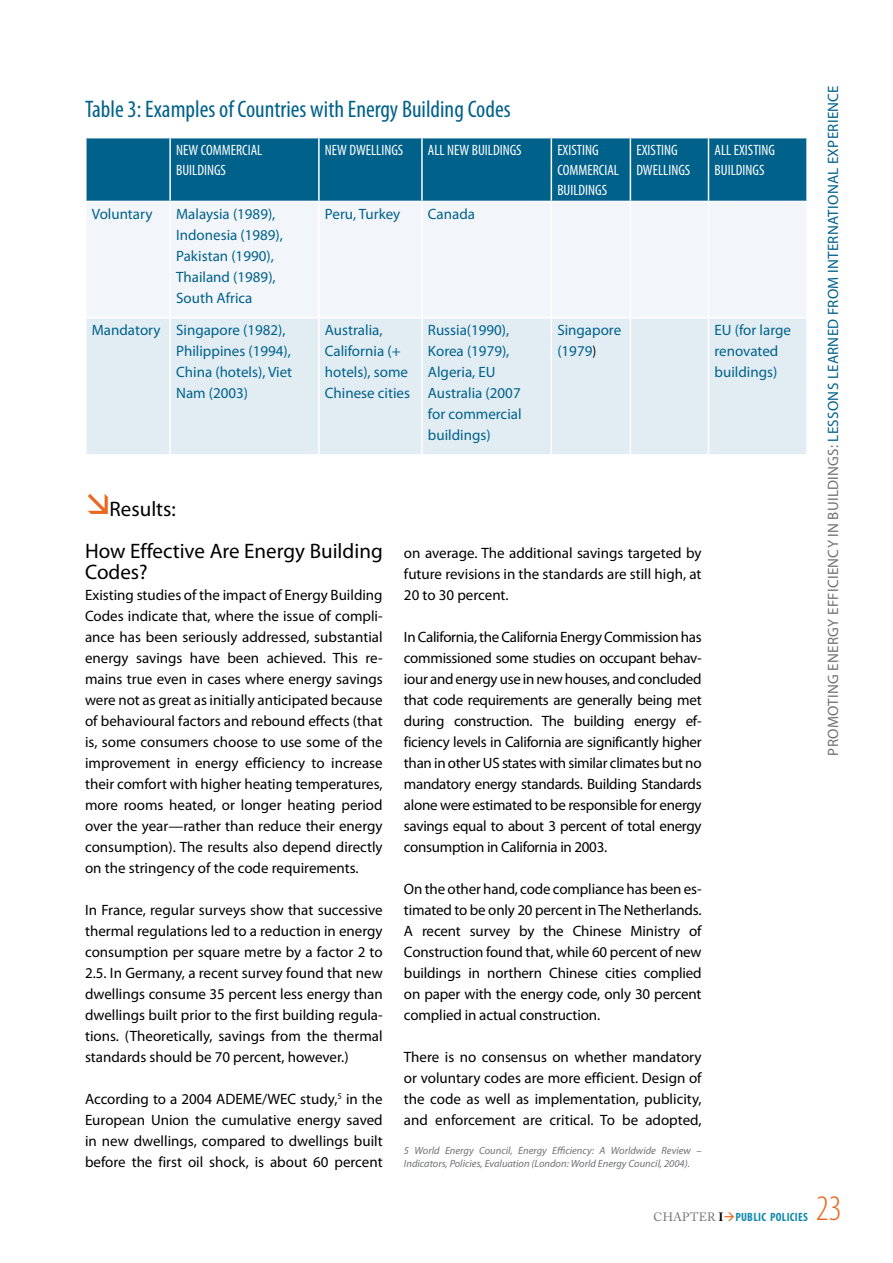
<style>
.page{position:relative;width:893px;height:1263px;background:#fff}
.page>*{position:absolute;margin:0;border:0;box-sizing:border-box;transform-origin:0 0}
.t1{font:300 condensed 36px "Myriad Pro";color:#ea671f}
.t2{font:condensed 24px "Myriad Pro";color:#00618b}
.t3{font:21px/42px "Myriad Pro";color:#000}
.t4{font:15px/21px "Myriad Pro";color:#000;text-align:justify}
.t5{font:15px/21px "Myriad Pro";color:#00618b}
.t6{font:condensed 15px/20.2px "Myriad Pro";color:#fff}
.t7{font:15px "Myriad Pro";letter-spacing:.02em;color:#00618b}
.t8{font:700 condensed 12px "Myriad Pro";letter-spacing:.02em;color:#108aac}
.t9{font:12px "Adobe Caslon Pro";color:#707173}
.t10{font:italic 10.5px/12.6px "Myriad Pro";color:#707173}
.s1{font-stretch:condensed;color:#000}
.s2{color:#707173}
.s3{font-family:"Adobe Caslon Pro";font-stretch:normal;color:#000}
.s4{color:#ea671f}
</style>
<div class="page">
<div style="left:87px;top:138px;width:719px;height:63px;background:#00618b"></div>
<div style="left:87px;top:202px;width:719px;height:115px;background:#f2f5f9"></div>
<div style="left:87px;top:319px;width:719px;height:135px;background:#e1edf3"></div>
<hr style="left:169px;top:138px;width:2px;height:63px;background:#fff">
<hr style="left:318px;top:138px;width:2px;height:63px;background:#fff">
<hr style="left:421px;top:138px;width:2px;height:63px;background:#fff">
<hr style="left:551px;top:138px;width:1px;height:63px;background:#fff">
<hr style="left:630px;top:138px;width:1px;height:63px;background:#fff">
<hr style="left:708px;top:138px;width:1px;height:63px;background:#fff">
<hr style="left:169px;top:202px;width:2px;height:115px;background:#fff">
<hr style="left:318px;top:202px;width:2px;height:115px;background:#fff">
<hr style="left:421px;top:202px;width:2px;height:115px;background:#fff">
<hr style="left:551px;top:202px;width:1px;height:115px;background:#fff">
<hr style="left:630px;top:202px;width:1px;height:115px;background:#fff">
<hr style="left:708px;top:202px;width:1px;height:115px;background:#fff">
<hr style="left:169px;top:319px;width:2px;height:135px;background:#fff">
<hr style="left:318px;top:319px;width:2px;height:135px;background:#fff">
<hr style="left:421px;top:319px;width:2px;height:135px;background:#fff">
<hr style="left:551px;top:319px;width:1px;height:135px;background:#fff">
<hr style="left:630px;top:319px;width:1px;height:135px;background:#fff">
<hr style="left:708px;top:319px;width:1px;height:135px;background:#fff">
<h2 class="t2" style="left:85px;top:94px;width:427px">Table 3: Examples of Countries with Energy Building Codes</h2>
<p class="t6" style="left:176px;top:140px;width:87px">NEW COMMERCIAL<br>BUILDINGS</p>
<p class="t6" style="left:325px;top:140px;width:53px">NEW DWELLINGS</p>
<p class="t6" style="left:428px;top:140px;width:51px">ALL NEW BUILDINGS</p>
<p class="t6" style="left:557px;top:140px;width:62px">EXISTING<br>COMMERCIAL<br>BUILDINGS</p>
<p class="t6" style="left:636px;top:140px;width:28px">EXISTING<br>DWELLINGS</p>
<p class="t6" style="left:714px;top:140px;width:37px">ALL EXISTING<br>BUILDINGS</p>
<p class="t5" style="left:92px;top:203px;width:62px">Voluntary</p>
<p class="t5" style="left:176px;top:203px;width:108px">Malaysia (1989),<br>Indonesia (1989),<br>Pakistan (1990),<br>Thailand (1989),<br>South Africa</p>
<p class="t5" style="left:325px;top:203px;width:77px">Peru, Turkey</p>
<p class="t5" style="left:428px;top:203px;width:49px">Canada</p>
<p class="t5" style="left:176px;top:319px;width:118px;text-indent:-84px">Mandatory Singapore (1982),<br>Philippines (1994),<br>China (hotels), Viet<br>Nam (2003)</p>
<p class="t5" style="left:325px;top:319px;width:87px">Australia,<br>California (+ hotels), some<br>Chinese cities</p>
<p class="t5" style="left:428px;top:319px;width:95px">Russia(1990),<br>Korea (1979),<br>Algeria, EU<br>Australia (2007 for commercial buildings)</p>
<p class="t5" style="left:557px;top:319px;width:65px">Singapore (1979<span class="s1">)</span></p>
<p class="t5" style="left:714px;top:319px;width:78px">EU (for large renovated buildings)</p>
<h3 class="t3" style="left:85px;top:488px;width:299px;text-indent:25px">Results:<br>How Effective Are Energy Building</h3>
<h3 class="t3" style="left:85px;top:551px;width:64px">Codes?</h3>
<p class="t4" style="left:85px;top:584px;width:299px">Existing studies of the impact of Energy Building Codes indicate that, where the issue of compli&shy;ance has been seriously addressed, substantial energy savings have been achieved. This re&shy;mains true even in cases where energy savings were not as great as initially anticipated because of behavioural factors and rebound effects (that is, some consumers choose to use some of the improvement in energy efficiency to increase their comfort with higher heating temperatures, more rooms heated, or longer heating period over the year—rather than reduce their energy consumption). The results also depend directly on the stringency of the code requirements.</p>
<p class="t4" style="left:85px;top:899px;width:299px">In France, regular surveys show that successive thermal regulations led to a reduction in energy consumption per square metre by a factor 2 to 2.5. In Germany, a recent survey found that new dwellings consume 35 percent less energy than dwellings built prior to the first building regula&shy;tions. (Theoretically, savings from the thermal standards should be 70 percent, however.)</p>
<p class="t4" style="left:85px;top:1088px;width:299px">According to a 2004 ADEME/WEC study,<sup>5</sup> in the European Union the cumulative energy saved in new dwellings, compared to dwellings built before the first oil shock, is about 60 percent</p>
<p class="t4" style="left:404px;top:542px;width:299px">on average. The additional savings targeted by future revisions in the standards are still high, at 20 to 30 percent.</p>
<p class="t4" style="left:404px;top:626px;width:299px">In California, the California Energy Commission has commissioned some studies on occupant behav&shy;iour and energy use in new houses, and concluded that code requirements are generally being met during construction. The building energy ef&shy;ficiency levels in California are significantly higher than in other US states with similar climates but no mandatory energy standards. Building Standards alone were estimated to be responsible for energy savings equal to about 3 percent of total energy consumption in California in 2003.</p>
<p class="t4" style="left:404px;top:878px;width:299px">On the other hand, code compliance has been es&shy;timated to be only 20 percent in The Netherlands.<br>A recent survey by the Chinese Ministry of Construction found that, while 60 percent of new buildings in northern Chinese cities complied on paper with the energy code, only 30 percent complied in actual construction.</p>
<p class="t4" style="left:404px;top:1046px;width:299px">There is no consensus on whether mandatory or voluntary codes are more efficient. Design of the code as well as implementation, publicity, and enforcement are critical. To be adopted,</p>
<p class="t10" style="left:404px;top:1144px;width:299px">5 World Energy Council, Energy Efficiency: A Worldwide Review –<br>Indicators, Policies, Evaluation (London: World Energy Council, 2004).</p>
<p class="t7" style="left:824px;top:755px;width:672px;rotate:-90deg"><span class="s2">PROMOTING ENERGY EFFICIENCY IN BUILDINGS:</span> LESSONS LEARNED FROM INTERNATIONAL EXPERIENCE</p>
<p class="t9" style="left:654px;top:1209px;width:47px">CHAPTER</p>
<p class="t8" style="left:718px;top:1209px;width:85px"><span class="s3">I</span><span class="s4">→</span>PUBLIC POLICIES</p>
<h1 class="t1" style="left:816px;top:1189px;width:27px">23</h1>
</div>
